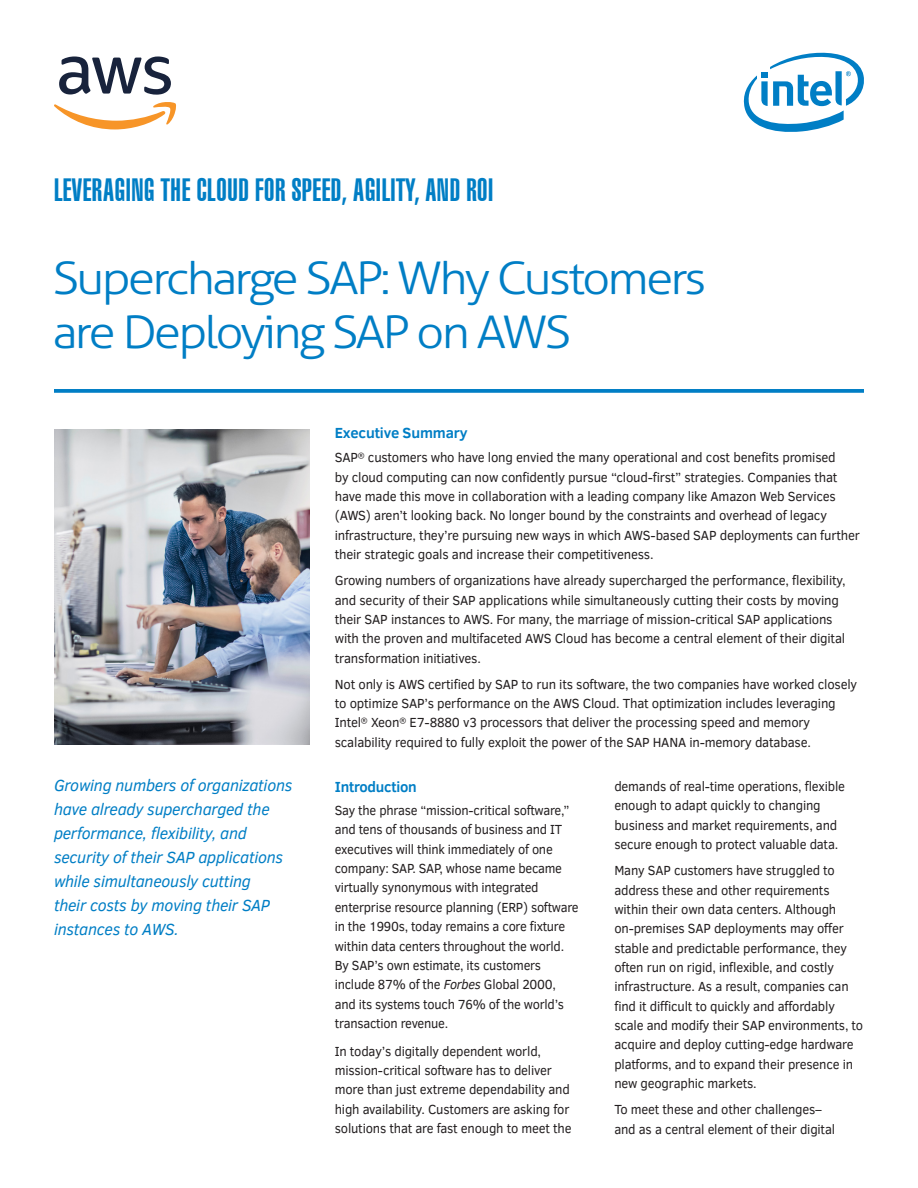
<style>
.page{position:relative;width:918px;height:1188px;background:#fff}
.page>*{position:absolute;margin:0;border:0;box-sizing:border-box;transform-origin:0 0}
.t1{font:300 45px/54px "Aller";letter-spacing:-.06em;color:#007ec5;scale:1.1 1}
.t2{font:900 extra-condensed 31.5px "Swiss 911 BT";letter-spacing:.02em;color:#007ec5}
.t3{font:italic 16.5px/24px "Clear Sans";letter-spacing:-.015em;color:#007ec5}
.Subhead{font:700 15px "Clear Sans";letter-spacing:-.015em;color:#007ec5}
.Subhead-2{font:700 15px "Clear Sans";letter-spacing:-.015em;color:#007ec5;scale:.96 1}
.Body{font:13.5px/19.4px "Clear Sans";letter-spacing:-.015em;color:#231f20}
.Body-2{font:13.5px/19.4px "Clear Sans";letter-spacing:-.015em;color:#231f20;scale:.96 1}
.Body-3{font:13.5px/19.4px "Clear Sans";letter-spacing:-.015em;color:#231f20;scale:.95 1}
.s1{font-style:italic}
</style>
<div class="page">
<svg style="left:743px;top:52px;width:121px;height:80px"></svg>
<svg style="left:54px;top:389px;width:810px;height:4px;background:#0f85c8"></svg>
<img style="left:54px;top:429px;width:256px;height:315px">
<svg style="left:54px;top:56px;width:122px;height:73px"></svg>
<p class="t2" style="left:54px;top:173px;width:441px">LEVERAGING THE CLOUD FOR SPEED, AGILITY, AND ROI</p>
<p class="t1" style="left:52px;top:251px;width:596px">Supercharge SAP: Why Customers are Deploying SAP on AWS</p>
<p class="t3" style="left:54px;top:773px;width:240px">Growing numbers of organizations have already supercharged the performance, flexibility, and security of their SAP applications while simultaneously cutting<br>their costs by moving their SAP instances to AWS.</p>
<p class="Subhead" style="left:335px;top:422px;width:134px">Executive Summary</p>
<p class="Body" style="left:335px;top:448px;width:527px">SAP<sup>®</sup> customers who have long envied the many operational and cost benefits promised<br>by cloud computing can now confidently pursue “cloud-first” strategies. Companies that have made this move in collaboration with a leading company like Amazon Web Services (AWS) aren’t looking back. No longer bound by the constraints and overhead of legacy infrastructure, they’re pursuing new ways in which AWS-based SAP deployments can further their strategic goals and increase their competitiveness.</p>
<p class="Body" style="left:335px;top:571px;width:513px">Growing numbers of organizations have already supercharged the performance, flexibility, and security of their SAP applications while simultaneously cutting their costs by moving their SAP instances to AWS. For many, the marriage of mission-critical SAP applications with the proven and multifaceted AWS Cloud has become a central element of their digital transformation initiatives.</p>
<p class="Body" style="left:335px;top:674px;width:524px">Not only is AWS certified by SAP to run its software, the two companies have worked closely to optimize SAP’s performance on the AWS Cloud. That optimization includes leveraging Intel<sup>®</sup> Xeon<sup>®</sup> E7-8880 v3 processors that deliver the processing speed and memory scalability required to fully exploit the power of the SAP HANA in-memory database.</p>
<p class="Subhead-2" style="left:335px;top:776px;width:87px">Introduction</p>
<p class="Body-3" style="left:335px;top:801px;width:258px">Say the phrase “mission-critical software,” and tens of thousands of business and IT executives will think immediately of one company: SAP. SAP, whose name became virtually synonymous with integrated enterprise resource planning (ERP) software in the 1990s, today remains a core fixture within data centers throughout the world.<br>By SAP’s own estimate, its customers include 87% of the <span class="s1">Forbes</span> Global 2000, and its systems touch 76% of the world’s transaction revenue.</p>
<p class="Body-2" style="left:335px;top:1041px;width:248px">In today’s digitally dependent world, mission-critical software has to deliver more than just extreme dependability and high availability. Customers are asking for solutions that are fast enough to meet the</p>
<p class="Body-2" style="left:614px;top:776px;width:242px">demands of real-time operations, flexible enough to adapt quickly to changing business and market requirements, and secure enough to protect valuable data.</p>
<p class="Body-2" style="left:614px;top:861px;width:261px">Many SAP customers have struggled to address these and other requirements within their own data centers. Although on-premises SAP deployments may offer stable and predictable performance, they often run on rigid, inflexible, and costly infrastructure. As a result, companies can find it difficult to quickly and affordably scale and modify their SAP environments, to acquire and deploy cutting-edge hardware platforms, and to expand their presence in new geographic markets.</p>
<p class="Body-2" style="left:614px;top:1100px;width:232px">To meet these and other challenges– and as a central element of their digital</p>
</div>
